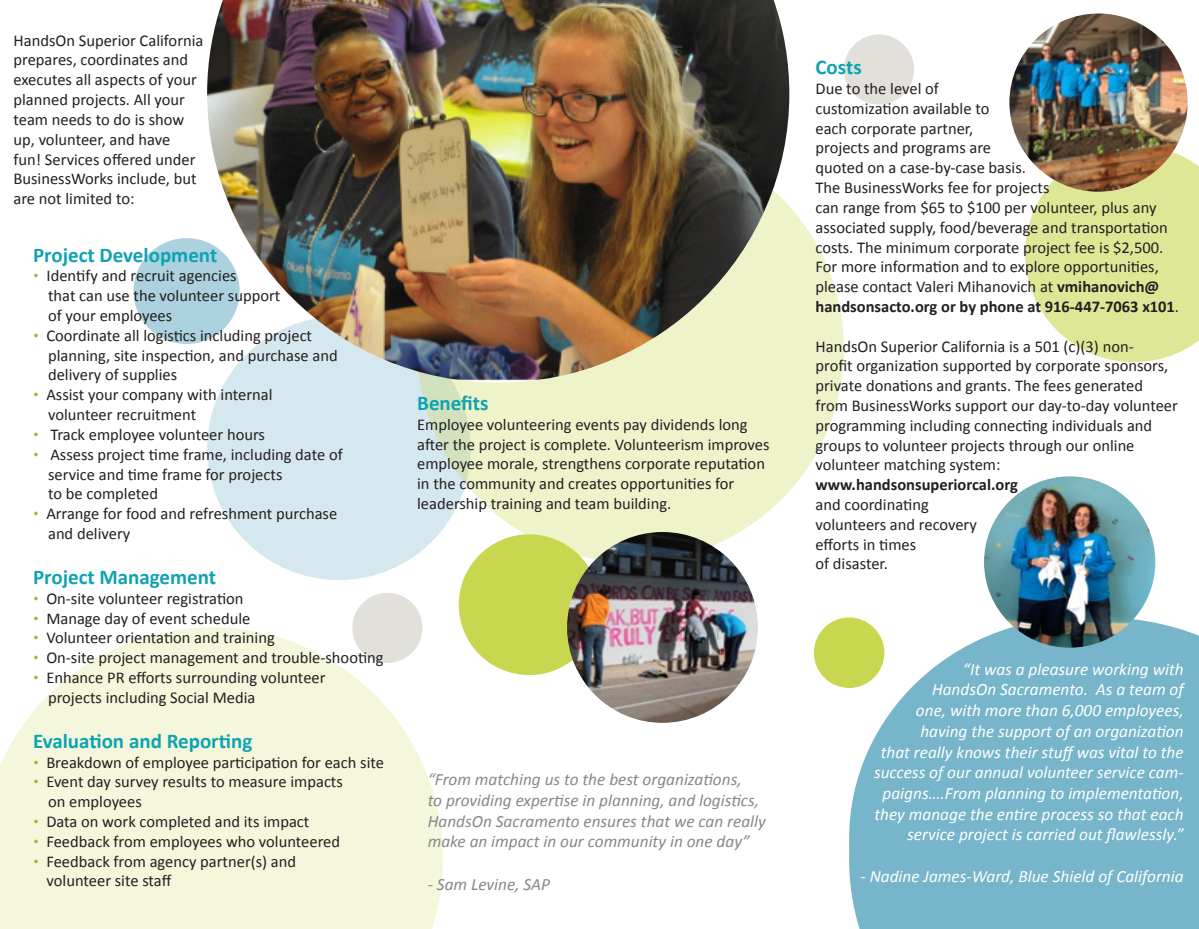
<style>
.page{position:relative;width:1199px;height:929px;background:#fff}
.page>*{position:absolute;margin:0;border:0;box-sizing:border-box;transform-origin:0 0}
.t1{font:700 21px "Calibri";color:#0fa3b1}
.t2{font:italic 17.25px/20.7px "Calibri";color:#fff;text-align:right}
.t3{font:italic 17.25px/20.7px "Calibri";color:#86888b}
.t4{font:16.5px/19.8px "Calibri";color:#231f20}
.t5{font:700 16.5px "Calibri";color:#231f20}
.s1{font-family:"Harabara Mais Bold Harabara Mais";font-weight:700;color:#a1b927}
.s2{font-weight:700}
</style>
<div class="page">
<svg style="left:1025px;top:145px;width:174px;height:217px;background:#e2eaa3"></svg>
<div style="left:352px;top:593px;width:70px;height:70px;background:#e2e0da;border-radius:50%"></div>
<div style="left:844px;top:34px;width:70px;height:71px;background:#e2e0da;border-radius:50%"></div>
<div style="left:134px;top:238px;width:106px;height:106px;background:#add2df;border-radius:50%"></div>
<svg style="left:0;top:627px;width:443px;height:302px;background:#f5f7e0"></svg>
<div style="left:207px;top:316px;width:264px;height:264px;background:#d6e8ef;border-radius:50%"></div>
<div style="left:417px;top:135px;width:427px;height:427px;background:#eef3ca;border-radius:50%"></div>
<img style="left:207px;top:0;width:582px;height:383px">
<div style="left:855px;top:630px;width:344px;height:299px;background:#77b5ca"></div>
<svg style="left:849px;top:618px;width:335px;height:296px;background:#84bccf"></svg>
<div style="left:459px;top:534px;width:140px;height:141px;background:#c9d750;border-radius:50%"></div>
<img style="left:984px;top:476px;width:171px;height:172px;border-radius:86px">
<img style="left:567px;top:532px;width:191px;height:191px;border-radius:95px">
<img style="left:1009px;top:14px;width:178px;height:178px;border-radius:89px">
<div style="left:814px;top:617px;width:70px;height:71px;background:#c9d750;border-radius:50%"></div>
<p class="t4" style="left:14px;top:30px;width:191px">HandsOn Superior California prepares, coordinates and executes all aspects of your planned projects. All your team needs to do is show up, volunteer, and have<br>fun! Services offered under<br>BusinessWorks include, but are not limited to:</p>
<p class="t1" style="left:33px;top:242px;width:186px">Project Development</p>
<p class="t4" style="left:33px;top:265px;width:205px"><span class="s1">∙</span> Identify and recruit agencies</p>
<p class="t4" style="left:48px;top:285px;width:234px">that can use the volunteer support</p>
<p class="t4" style="left:48px;top:305px;width:126px">of your employees</p>
<p class="t4" style="left:33px;top:325px;width:281px"><span class="s1">∙</span> Coordinate all logistics including project</p>
<p class="t4" style="left:48px;top:344px;width:291px">planning, site inspection, and purchase and</p>
<p class="t4" style="left:48px;top:364px;width:131px">delivery of supplies</p>
<p class="t4" style="left:33px;top:384px;width:241px"><span class="s1">∙</span> Assist your company with internal</p>
<p class="t4" style="left:48px;top:404px;width:150px">volunteer recruitment</p>
<p class="t4" style="left:33px;top:424px;width:233px"><span class="s1">∙</span> Track employee volunteer hours</p>
<p class="t4" style="left:33px;top:443px;width:311px"><span class="s1">∙</span> Assess project time frame, including date of</p>
<p class="t4" style="left:48px;top:463px;width:236px">service and time frame for projects</p>
<p class="t4" style="left:48px;top:483px;width:111px">to be completed</p>
<p class="t4" style="left:33px;top:503px;width:306px"><span class="s1">∙</span> Arrange for food and refreshment purchase</p>
<p class="t4" style="left:48px;top:523px;width:84px">and delivery</p>
<p class="t1" style="left:33px;top:564px;width:185px">Project Management</p>
<p class="t4" style="left:33px;top:587px;width:212px"><span class="s1">∙</span> On-site volunteer registration</p>
<p class="t4" style="left:33px;top:607px;width:219px"><span class="s1">∙</span> Manage day of event schedule</p>
<p class="t4" style="left:33px;top:627px;width:243px"><span class="s1">∙</span> Volunteer orientation and training</p>
<p class="t4" style="left:33px;top:647px;width:352px"><span class="s1">∙</span> On-site project management and trouble-shooting</p>
<p class="t4" style="left:33px;top:667px;width:294px"><span class="s1">∙</span> Enhance PR efforts surrounding volunteer</p>
<p class="t4" style="left:48px;top:686px;width:209px">projects including Social Media</p>
<p class="t1" style="left:33px;top:728px;width:221px">Evaluation and Reporting</p>
<p class="t4" style="left:33px;top:751px;width:352px"><span class="s1">∙</span> Breakdown of employee participation for each site</p>
<p class="t4" style="left:33px;top:771px;width:311px"><span class="s1">∙</span> Event day survey results to measure impacts</p>
<p class="t4" style="left:48px;top:791px;width:95px">on employees</p>
<p class="t4" style="left:33px;top:811px;width:278px"><span class="s1">∙</span> Data on work completed and its impact</p>
<p class="t4" style="left:33px;top:830px;width:308px"><span class="s1">∙</span> Feedback from employees who volunteered</p>
<p class="t4" style="left:33px;top:850px;width:265px"><span class="s1">∙</span> Feedback from agency partner(s) and</p>
<p class="t4" style="left:47px;top:870px;width:126px">volunteer site staff</p>
<p class="t1" style="left:417px;top:390px;width:73px">Benefits</p>
<p class="t4" style="left:417px;top:414px;width:354px">Employee volunteering events pay dividends long after the project is complete. Volunteerism improves employee morale, strengthens corporate reputation in the community and creates opportunities for leadership training and team building.</p>
<p class="t3" style="left:428px;top:768px;width:340px">“From matching us to the best organizations,<br>to providing expertise in planning, and logistics, HandsOn Sacramento ensures that we can really make an impact in our community in one day”</p>
<p class="t3" style="left:428px;top:873px;width:124px">- Sam Levine, SAP</p>
<p class="t1" style="left:815px;top:54px;width:48px">Costs</p>
<p class="t4" style="left:815px;top:78px;width:125px">Due to the level of</p>
<p class="t4" style="left:815px;top:98px;width:175px">customization available to</p>
<p class="t4" style="left:815px;top:117px;width:159px">each corporate partner,</p>
<p class="t4" style="left:815px;top:137px;width:177px">projects and programs are</p>
<p class="t4" style="left:815px;top:157px;width:212px">quoted on a case-by-case basis.</p>
<p class="t4" style="left:815px;top:177px;width:235px">The BusinessWorks fee for projects</p>
<p class="t4" style="left:815px;top:197px;width:365px">can range from $65 to $100 per volunteer, plus any associated supply, food/beverage and transportation costs. The minimum corporate project fee is $2,500.<br>For more information and to explore opportunities, please contact Valeri Mihanovich at <span class="s2">vmihanovich@ handsonsacto.org or by phone at 916-447-7063 x101</span>.</p>
<p class="t4" style="left:815px;top:335px;width:364px">HandsOn Superior California is a 501 (c)(3) non-<br>profit organization supported by corporate sponsors, private donations and grants. The fees generated from BusinessWorks support our day-to-day volunteer programming including connecting individuals and groups to volunteer projects through our online volunteer matching system:</p>
<p class="t5" style="left:815px;top:474px;width:204px">www.handsonsuperiorcal.org</p>
<p class="t4" style="left:815px;top:494px;width:115px">and coordinating</p>
<p class="t4" style="left:815px;top:513px;width:163px">volunteers and recovery</p>
<p class="t4" style="left:815px;top:533px;width:102px">efforts in times</p>
<p class="t4" style="left:815px;top:553px;width:74px">of disaster.</p>
<p class="t2" style="left:874px;top:658px;width:311px">“It was a pleasure working with<br>HandsOn Sacramento. As a team of<br>one, with more than 6,000 employees, having the support of an organization<br>that really knows their stuff was vital to the success of our annual volunteer service cam&shy;paigns….From planning to implementation, they manage the entire process so that each service project is carried out flawlessly.”</p>
<p class="t2" style="left:860px;top:865px;width:325px">- Nadine James-Ward, Blue Shield of California</p>
</div>
